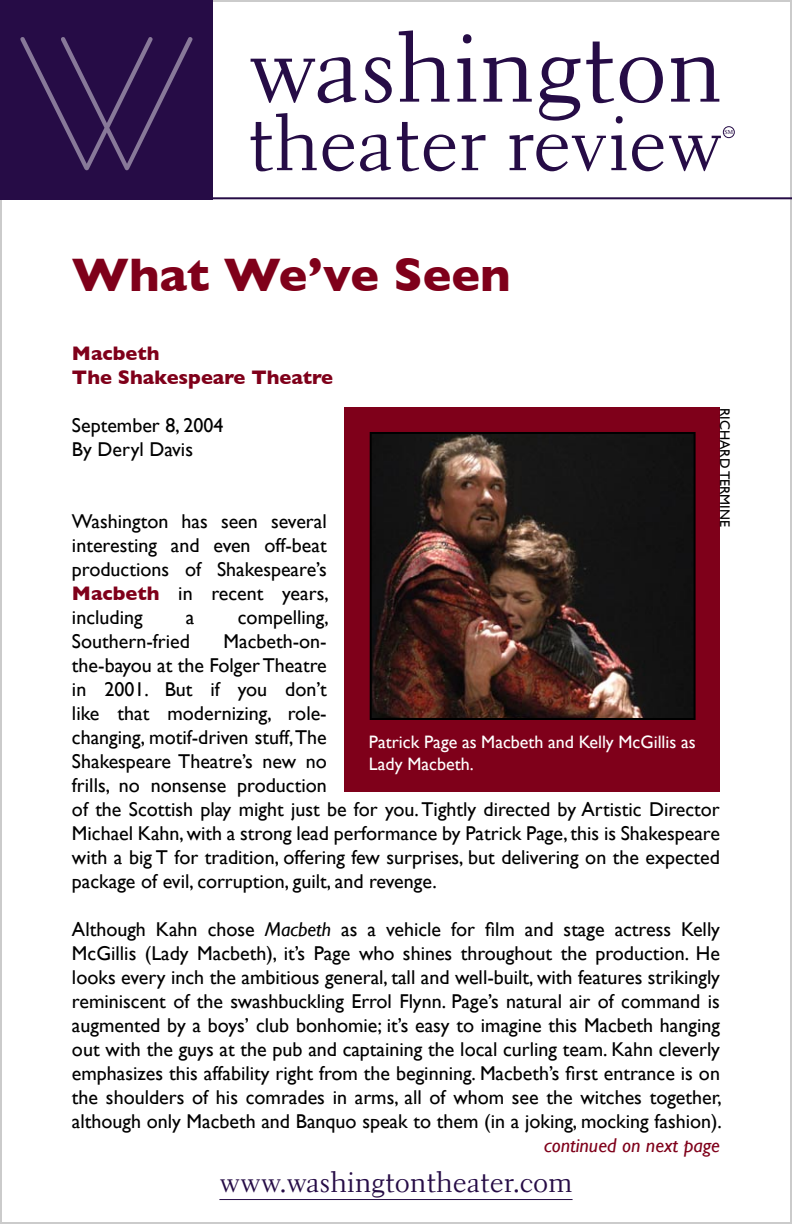
<style>
.page{position:relative;width:792px;height:1224px;background:#fff}
.page>*{position:absolute;margin:0;border:0;box-sizing:border-box;transform-origin:0 0}
.t1{font:197.8px "Bern Fashion";color:#887999}
.t2{font:95px "Cg Elante";color:#260c46}
.t3{font:76.2px "Cg Elante";color:#260c46}
.t4{font:700 48px "Gill Sans";color:#7f001a}
.t5{font:28px "Cg Elante";color:#260c46}
.t6{font:20px/24px "Gill Sans";color:#000;text-align:justify}
.t7{font:700 20px "Gill Sans";color:#7f001a}
.t8{font:italic 20px "Gill Sans";color:#7f001a}
.t9{font:18px/21.6px "Gill Sans";color:#fff}
.t10{font:14px "Gill Sans";color:#000}
.t11{font:6px "Times";color:#260c46}
.s1{font-weight:700;color:#7f001a}
.s2{font-style:italic}
</style>
<div class="page">
<div style="left:0;top:0;width:213px;height:199px;background:#260c46"></div>
<hr style="left:0;top:197px;width:792px;height:2px;background:#260c46">
<div style="left:723px;top:126px;width:12px;height:12px;border:1px solid #260c46;border-radius:50%"></div>
<hr style="left:219px;top:1199px;width:354px;height:1px;background:#260c46">
<div style="left:345px;top:408px;width:375px;height:384px;background:#7f001a"></div>
<img style="left:373px;top:435px;width:320px;height:282px">
<div style="left:370px;top:432px;width:326px;height:288px;border:2px solid #000"></div>
<p class="t1" style="left:19px;top:-45px;width:175px">W</p>
<p class="t2" style="left:247px;top:28px;width:477px">washington</p>
<p class="t3" style="left:247px;top:111px;width:477px">theater review</p>
<p class="t11" style="left:724px;top:128px;width:10px">SM</p>
<p class="t4" style="left:72px;top:247px;width:440px">What We’ve Seen</p>
<p class="t7" style="left:72px;top:342px;width:89px">Macbeth</p>
<p class="t7" style="left:72px;top:366px;width:263px">The Shakespeare Theatre</p>
<p class="t6" style="left:72px;top:413px;width:153px">September 8, 2004</p>
<p class="t6" style="left:72px;top:437px;width:123px">By Deryl Davis</p>
<p class="t10" style="left:733px;top:408px;width:120px;rotate:90deg">RICHARD TERMINE</p>
<p class="t6" style="left:72px;top:509px;width:258px">Washington has seen several interesting and even off-beat productions of Shakespeare’s <span class="s1">Macbeth</span> in recent years, including</p>
<p class="t6" style="left:186px;top:605px;width:10px">a</p>
<p class="t6" style="left:238px;top:605px;width:92px">compelling,</p>
<p class="t6" style="left:72px;top:629px;width:119px">Southern-fried</p>
<p class="t6" style="left:72px;top:629px;width:650px;text-align:left;text-indent:152px">Macbeth-on-<br>the-bayou at the Folger Theatre<br>in 2001. But if you don’t<br>like that modernizing, role-<br>changing, motif-driven stuff, The<br>Shakespeare Theatre’s new no<br>frills, no nonsense production<br>of the Scottish play might just be for you. Tightly directed by Artistic Director Michael Kahn, with a strong lead performance by Patrick Page, this is Shakespeare with a big T for tradition, offering few surprises, but delivering on the expected package of evil, corruption, guilt, and revenge.</p>
<p class="t6" style="left:72px;top:917px;width:652px">Although Kahn chose <span class="s2">Macbeth</span> as a vehicle for film and stage actress Kelly McGillis (Lady Macbeth), it’s Page who shines throughout the production. He looks every inch the ambitious general, tall and well-built, with features strikingly reminiscent of the swashbuckling Errol Flynn. Page’s natural air of command is augmented by a boys’ club bonhomie; it’s easy to imagine this Macbeth hanging out with the guys at the pub and captaining the local curling team. Kahn cleverly emphasizes this affability right from the beginning. Macbeth’s first entrance is on the shoulders of his comrades in arms, all of whom see the witches together, although only Macbeth and Banquo speak to them (in a joking, mocking fashion).</p>
<p class="t5" style="left:219px;top:1170px;width:355px">www.washingtontheater.com</p>
<p class="t9" style="left:369px;top:731px;width:328px">Patrick Page as Macbeth and Kelly McGillis as<br>Lady Macbeth.</p>
<p class="t8" style="left:544px;top:1134px;width:177px">continued on next page</p>
</div>
